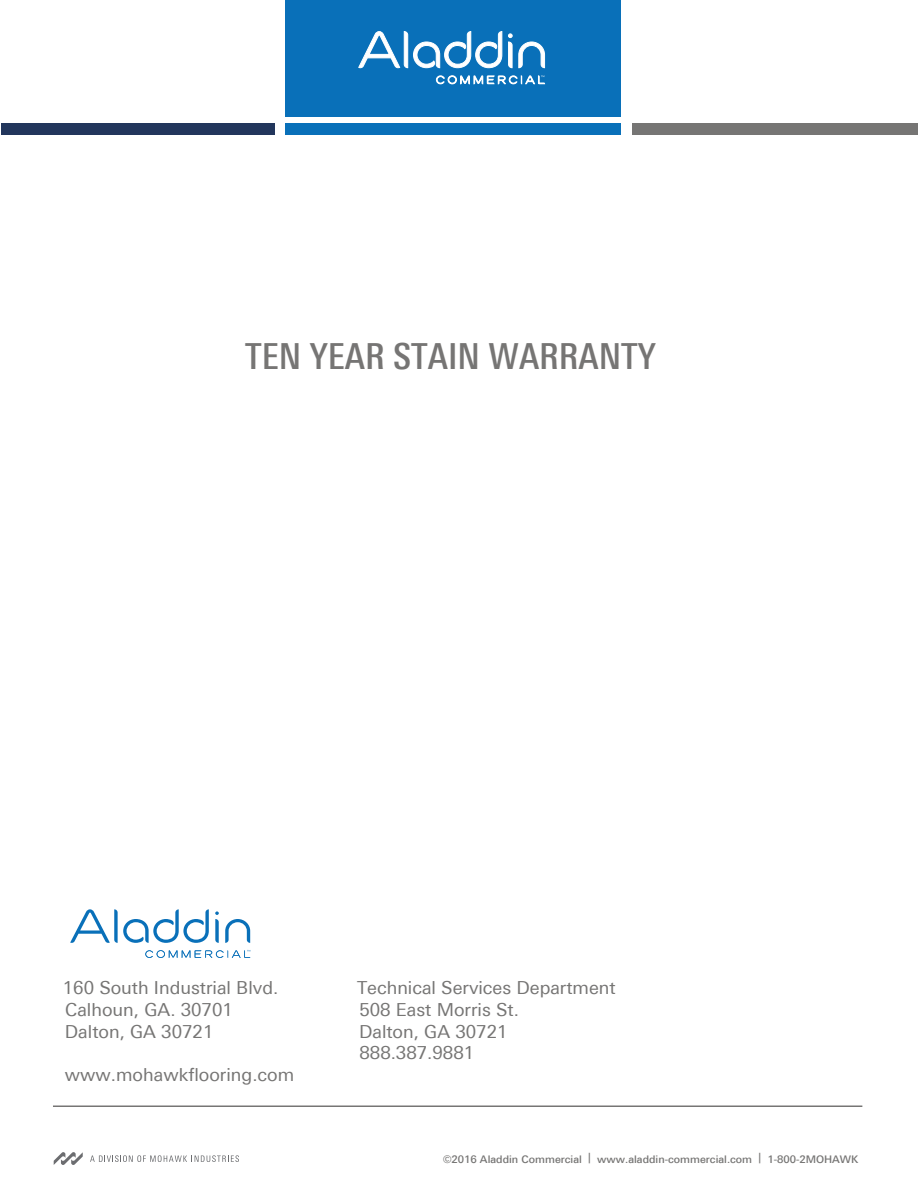
<style>
.page{position:relative;width:918px;height:1188px;background:#fff}
.page>*{position:absolute;margin:0;border:0;box-sizing:border-box;transform-origin:0 0}
.t1{font:500 condensed 36px "Linotype Univers";color:#767574}
.t2{font:18px "Linotype Univers Basic";color:#767574}
.t3{font:500 10.5px "Linotype Univers Basic";color:#767574}
</style>
<div class="page">
<div style="left:286px;top:0;width:335px;height:117px;background:#0970b9"></div>
<div style="left:286px;top:124px;width:335px;height:11px;background:#0970b9"></div>
<div style="left:1px;top:124px;width:274px;height:11px;background:#22365c"></div>
<div style="left:632px;top:124px;width:286px;height:11px;background:#767574"></div>
<svg style="left:358px;top:31px;width:187px;height:54px"></svg>
<svg style="left:54px;top:1152px;width:29px;height:13px"></svg>
<svg style="left:90px;top:1155px;width:149px;height:7px"></svg>
<hr style="left:53px;top:1106px;width:809px;height:1px;background:#767574">
<svg style="left:70px;top:909px;width:139px;height:34px"></svg>
<svg style="left:215px;top:911px;width:4px;height:32px"></svg>
<svg style="left:225px;top:919px;width:25px;height:24px"></svg>
<svg style="left:145px;top:950px;width:105px;height:8px"></svg>
<p class="t1" style="left:245px;top:335px;width:412px">TEN YEAR STAIN WARRANTY</p>
<p class="t2" style="left:63px;top:978px;width:217px">160 South Industrial Blvd.</p>
<p class="t2" style="left:65px;top:999px;width:169px">Calhoun, GA. 30701</p>
<p class="t2" style="left:65px;top:1021px;width:150px">Dalton, GA 30721</p>
<p class="t2" style="left:65px;top:1064px;width:231px">www.mohawkflooring.com</p>
<p class="t2" style="left:357px;top:978px;width:260px">Technical Services Department</p>
<p class="t2" style="left:359px;top:999px;width:161px">508 East Morris St.</p>
<p class="t2" style="left:359px;top:1021px;width:150px">Dalton, GA 30721</p>
<p class="t2" style="left:359px;top:1042px;width:116px">888.387.9881</p>
<p class="t3" style="left:443px;top:1153px;width:417px">©2016 Aladdin Commercial | www.aladdin-commercial.com | 1-800-2MOHAWK</p>
</div>
